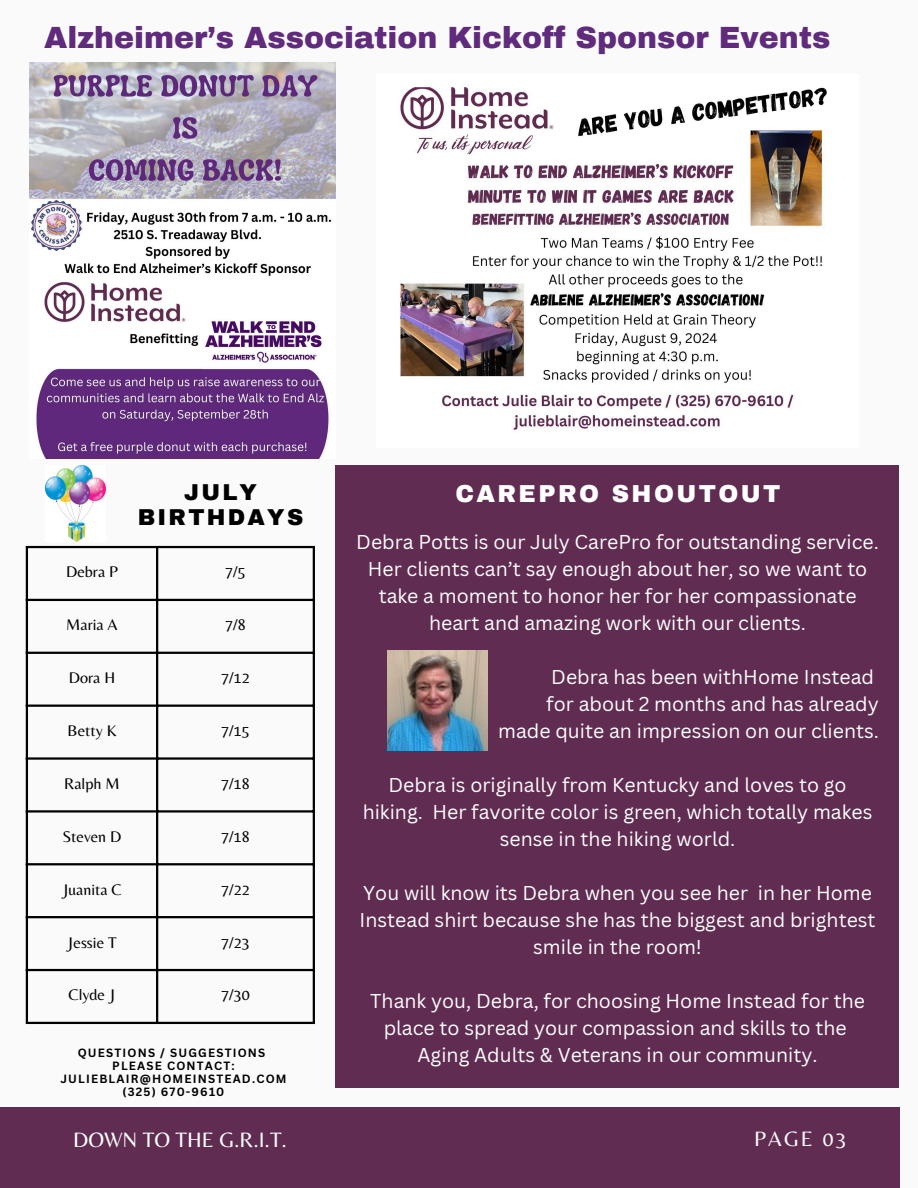
<style>
.page{position:relative;width:918px;height:1188px;background:#fafafa}
.page>*{position:absolute;margin:0;border:0;box-sizing:border-box;transform-origin:0 0}
.t1{font:900 30px "Archivo";color:#602a7d}
.t2{font:900 24px "Archivo";letter-spacing:.1em;color:#fff}
.t3{font:900 22.5px/25.8px "Archivo";letter-spacing:.1em;color:#000;text-align:center}
.t4{font:21.6px "Belleza";color:#fff}
.t5{font:21.6px "Belleza";letter-spacing:.1em;color:#fafafa}
.t6{font:19.5px/27px "Canva Sans";color:#fff;text-align:center}
.t7{font:16.05px "Belleza";color:#000}
.t8{font:700 11.7px "Canva Sans";letter-spacing:.1em;color:#000}
</style>
<div class="page">
<div style="left:0;top:1107px;width:900px;height:81px;background:#612c51"></div>
<hr style="left:26px;top:548px;width:2px;height:474px;background:#000">
<hr style="left:156px;top:548px;width:2px;height:474px;background:#000">
<hr style="left:313px;top:548px;width:2px;height:474px;background:#000">
<hr style="left:26px;top:546px;width:289px;height:2px;background:#000">
<hr style="left:26px;top:599px;width:289px;height:2px;background:#000">
<hr style="left:26px;top:652px;width:289px;height:2px;background:#000">
<hr style="left:26px;top:705px;width:289px;height:2px;background:#000">
<hr style="left:26px;top:757px;width:289px;height:3px;background:#000">
<hr style="left:26px;top:810px;width:289px;height:3px;background:#000">
<hr style="left:26px;top:863px;width:289px;height:2px;background:#000">
<hr style="left:26px;top:916px;width:289px;height:2px;background:#000">
<hr style="left:26px;top:969px;width:289px;height:2px;background:#000">
<hr style="left:26px;top:1022px;width:289px;height:2px;background:#000">
<img style="left:46px;top:466px;width:60px;height:75px">
<div style="left:336px;top:466px;width:563px;height:622px;background:#612c51"></div>
<img style="left:387px;top:650px;width:100px;height:100px">
<img style="left:29px;top:63px;width:306px;height:396px">
<img style="left:400px;top:87px;width:427px;height:343px">
<h2 class="t1" style="left:44px;top:21px;width:788px">Alzheimer’s Association Kickoff Sponsor Events</h2>
<h2 class="t3" style="left:138px;top:479px;width:167px">JULY<br>BIRTHDAYS</h2>
<h1 class="t7" style="left:66px;top:563px;width:53px">Debra P</h1>
<p class="t7" style="left:225px;top:563px;width:22px">7/5</p>
<p class="t7" style="left:66px;top:615px;width:53px">Maria A</p>
<p class="t7" style="left:225px;top:615px;width:22px">7/8</p>
<h2 class="t7" style="left:69px;top:668px;width:48px">Dora H</h2>
<h3 class="t7" style="left:221px;top:668px;width:30px">7/12</h3>
<h3 class="t7" style="left:67px;top:721px;width:51px">Betty K</h3>
<h3 class="t7" style="left:221px;top:721px;width:30px">7/15</h3>
<h3 class="t7" style="left:64px;top:774px;width:57px">Ralph M</h3>
<h3 class="t7" style="left:221px;top:774px;width:30px">7/18</h3>
<p class="t7" style="left:62px;top:827px;width:61px">Steven D</p>
<h2 class="t7" style="left:221px;top:827px;width:30px">7/18</h2>
<p class="t7" style="left:62px;top:880px;width:61px">Juanita C</p>
<p class="t7" style="left:221px;top:880px;width:30px">7/22</p>
<p class="t7" style="left:67px;top:933px;width:51px">Jessie T</p>
<p class="t7" style="left:221px;top:933px;width:30px">7/23</p>
<p class="t7" style="left:69px;top:986px;width:48px">Clyde J</p>
<p class="t7" style="left:221px;top:986px;width:30px">7/30</p>
<p class="t8" style="left:78px;top:1044px;width:189px">QUESTIONS / SUGGESTIONS</p>
<p class="t8" style="left:112px;top:1057px;width:124px">PLEASE CONTACT:</p>
<p class="t8" style="left:60px;top:1071px;width:228px">JULIEBLAIR@HOMEINSTEAD.COM</p>
<p class="t8" style="left:123px;top:1084px;width:103px">(325) 670-9610</p>
<p class="t2" style="left:455px;top:481px;width:327px">CAREPRO SHOUTOUT</p>
<p class="t6" style="left:356px;top:528px;width:524px">Debra Potts is our July CarePro for outstanding service.<br>Her clients can’t say enough about her, so we want to take a moment to honor her for her compassionate heart and amazing work with our clients.</p>
<p class="t6" style="left:498px;top:663px;width:382px;text-align:right">Debra has been withHome Instead<br>for about 2 months and has already made quite an impression on our clients.</p>
<p class="t6" style="left:363px;top:771px;width:511px">Debra is originally from Kentucky and loves to go hiking. Her favorite color is green, which totally makes sense in the hiking world.</p>
<p class="t6" style="left:360px;top:879px;width:517px">You will know its Debra when you see her in her Home<br>Instead shirt because she has the biggest and brightest smile in the room!</p>
<p class="t6" style="left:370px;top:987px;width:496px">Thank you, Debra, for choosing Home Instead for the place to spread your compassion and skills to the<br>Aging Adults &amp; Veterans in our community.</p>
<p class="t4" style="left:73px;top:1127px;width:215px">DOWN TO THE G.R.I.T.</p>
<p class="t5" style="left:754px;top:1126px;width:94px">PAGE 03</p>
</div>
